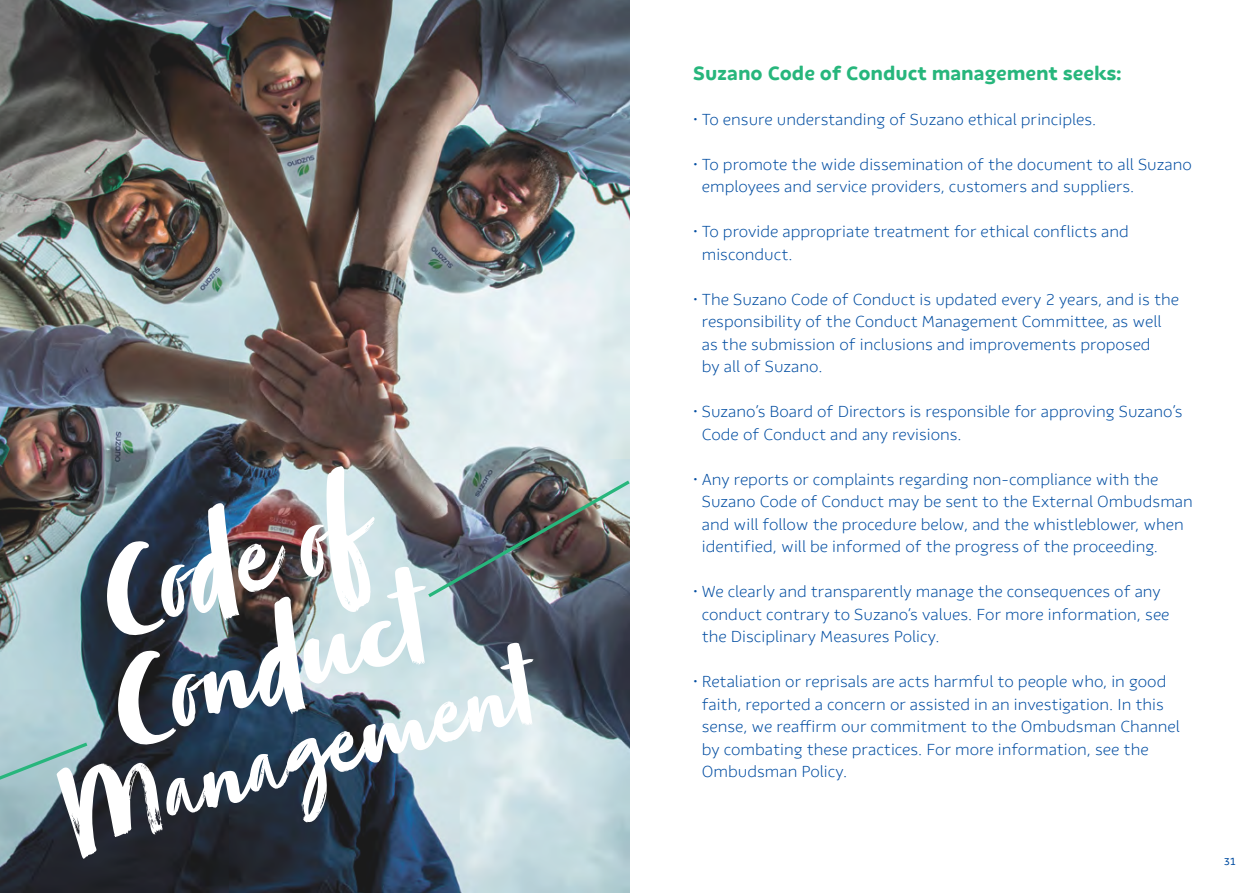
<style>
.page{position:relative;width:1259px;height:893px;background:#fff}
.page>*{position:absolute;margin:0;border:0;box-sizing:border-box;transform-origin:0 0}
.t1{font:136.8px/108.1px "Zooja";color:#fff}
.t2{font:115.5px "Zooja";color:#fff}
.t3{font:800 19.5px "Suzano Sans";color:#27b67c}
.t4{font:300 16.5px/22.5px "Suzano Sans";color:#034ea2}
.t5{font:10.5px "Suzano Sans";color:#034ea2}
</style>
<div class="page">
<img style="left:0;top:0;width:629px;height:893px">
<img style="left:424px;top:477px;width:206px;height:123px">
<svg style="left:0;top:740px;width:91px;height:79px;background:#819fa4"></svg>
<h1 class="t1" style="left:74px;top:570px;width:319px;rotate:-16deg">Code of<br>Conduct</h1>
<h2 class="t2" style="left:51px;top:761px;width:480px;rotate:-16deg">Management</h2>
<p class="t3" style="left:693px;top:61px;width:429px">Suzano Code of Conduct management seeks:</p>
<p class="t4" style="left:693px;top:108px;width:404px">• To ensure understanding of Suzano ethical principles.</p>
<p class="t4" style="left:702px;top:153px;width:491px;text-indent:-8px">• To promote the wide dissemination of the document to all Suzano employees and service providers, customers and suppliers.</p>
<p class="t4" style="left:702px;top:220px;width:428px;text-indent:-8px">• To provide appropriate treatment for ethical conflicts and misconduct.</p>
<p class="t4" style="left:702px;top:288px;width:479px;text-indent:-8px">• The Suzano Code of Conduct is updated every 2 years, and is the responsibility of the Conduct Management Committee, as well as the submission of inclusions and improvements proposed<br>by all of Suzano.</p>
<p class="t4" style="left:702px;top:400px;width:482px;text-indent:-8px">• Suzano’s Board of Directors is responsible for approving Suzano’s<br>Code of Conduct and any revisions.</p>
<p class="t4" style="left:702px;top:468px;width:492px;text-indent:-8px">• Any reports or complaints regarding non-compliance with the Suzano Code of Conduct may be sent to the External Ombudsman and will follow the procedure below, and the whistleblower, when identified, will be informed of the progress of the proceeding.</p>
<p class="t4" style="left:702px;top:580px;width:469px;text-indent:-8px">• We clearly and transparently manage the consequences of any conduct contrary to Suzano’s values. For more information, see the Disciplinary Measures Policy.</p>
<p class="t4" style="left:702px;top:670px;width:480px;text-indent:-8px">• Retaliation or reprisals are acts harmful to people who, in good faith, reported a concern or assisted in an investigation. In this sense, we reaffirm our commitment to the Ombudsman Channel by combating these practices. For more information, see the Ombudsman Policy.</p>
<p class="t5" style="left:1223px;top:855px;width:14px">31</p>
</div>
